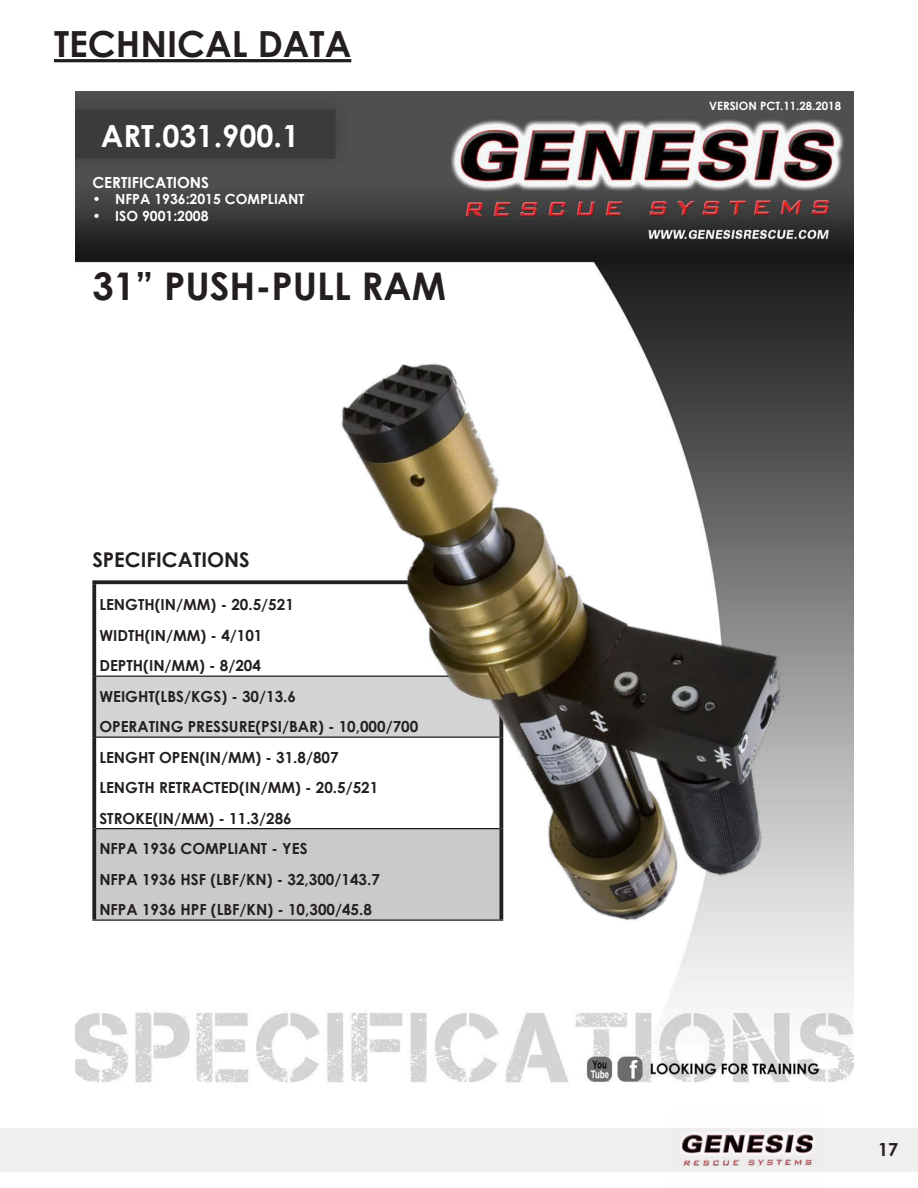
<style>
.page{position:relative;width:918px;height:1188px;background:#fff}
.page>*{position:absolute;margin:0;border:0;box-sizing:border-box;transform-origin:0 0}
.t1{font:700 38.1px "Century Gothic";color:#241f1f}
.t2{font:700 36px "Century Gothic";color:#241f1f}
.t3{font:700 30.45px "Century Gothic";color:#fff}
.t4{font:700 20.4px "Century Gothic";color:#241f1f}
.t5{font:700 18px "Century Gothic";color:#241f1f}
.t6{font:700 15.3px/30.5px "Century Gothic";color:#241f1f}
.t7{font:700 15.3px "Century Gothic";color:#fff}
.t8{font:700 13.95px "Century Gothic";color:#fff}
.t9{font:700 11.4px "Century Gothic";color:#fff}
</style>
<div class="page">
<div style="left:0;top:1128px;width:918px;height:43px;background:#f0efee"></div>
<img style="left:670px;top:1132px;width:153px;height:40px">
<hr style="left:54px;top:59px;width:297px;height:3px;background:#241f1f">
<img style="left:76px;top:92px;width:777px;height:991px">
<div style="left:94px;top:676px;width:407px;height:61px;background:#d5d4d5"></div>
<div style="left:94px;top:829px;width:407px;height:91px;background:#cbcacb"></div>
<hr style="left:96px;top:676px;width:403px;height:1px;background:#241f1f">
<hr style="left:96px;top:737px;width:403px;height:1px;background:#241f1f">
<hr style="left:96px;top:828px;width:403px;height:1px;background:#241f1f">
<hr style="left:92px;top:919px;width:411px;height:2px;background:#241f1f">
<svg style="left:92px;top:580px;width:101px;height:4px"></svg>
<svg style="left:92px;top:584px;width:4px;height:92px"></svg>
<svg style="left:92px;top:676px;width:4px;height:61px"></svg>
<svg style="left:92px;top:737px;width:4px;height:92px"></svg>
<svg style="left:92px;top:829px;width:4px;height:90px"></svg>
<img style="left:193px;top:283px;width:660px;height:756px">
<h2 class="t2" style="left:54px;top:21px;width:299px">TECHNICAL DATA</h2>
<h3 class="t3" style="left:101px;top:116px;width:200px">ART.031.900.1</h3>
<p class="t7" style="left:92px;top:172px;width:118px">CERTIFICATIONS</p>
<p class="t8" style="left:92px;top:190px;width:214px">• NFPA 1936:2015 COMPLIANT</p>
<p class="t8" style="left:92px;top:207px;width:118px">• ISO 9001:2008</p>
<h1 class="t1" style="left:92px;top:262px;width:355px">31” PUSH-PULL RAM</h1>
<h3 class="t4" style="left:92px;top:547px;width:159px">SPECIFICATIONS</h3>
<p class="t6" style="left:99px;top:589px;width:320px">LENGTH(IN/MM) - 20.5/521<br>WIDTH(IN/MM) - 4/101<br>DEPTH(IN/MM) - 8/204<br>WEIGHT(LBS/KGS) - 30/13.6<br>OPERATING PRESSURE(PSI/BAR) - 10,000/700<br>LENGHT OPEN(IN/MM) - 31.8/807<br>LENGTH RETRACTED(IN/MM) - 20.5/521<br>STROKE(IN/MM) - 11.3/286<br>NFPA 1936 COMPLIANT - YES<br>NFPA 1936 HSF (LBF/KN) - 32,300/143.7<br>NFPA 1936 HPF (LBF/KN) - 10,300/45.8</p>
<p class="t9" style="left:709px;top:99px;width:133px">VERSION PCT.11.28.2018</p>
<p class="t5" style="left:878px;top:1138px;width:22px">17</p>
</div>
